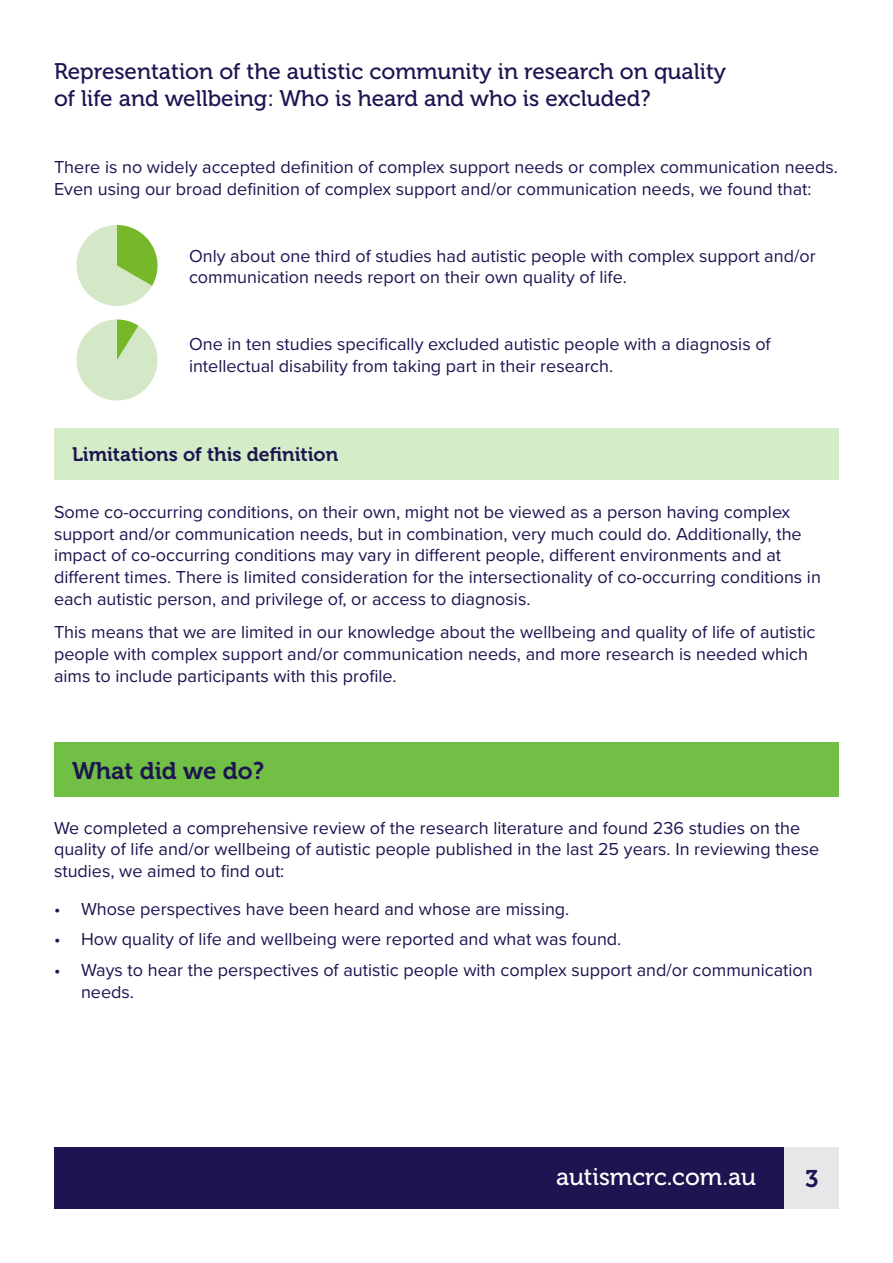
<style>
.page{position:relative;width:893px;height:1263px;background:#fff}
.page>*{position:absolute;margin:0;border:0;box-sizing:border-box;transform-origin:0 0}
.t1{font:24px "Museo 500";color:#fff}
.H2_-_Box_Header{font:24px "Museo 700";color:#1c1551}
.t2{font:22.5px/27px "Museo 500";color:#1c1551}
.H3_-_in_box{font:19.5px "Museo 700";color:#1c1551}
.Body{font:18px/21.6px "Proxima Nova";color:#1c1551}
</style>
<div class="page">
<div style="left:54px;top:1148px;width:785px;height:61px;background:#1c1551"></div>
<div style="left:785px;top:1148px;width:54px;height:61px;background:#e6e7e9"></div>
<div style="left:54px;top:428px;width:785px;height:51px;background:#d4ecc7"></div>
<div style="left:54px;top:742px;width:785px;height:55px;background:#71bf44"></div>
<svg style="left:76px;top:320px;width:82px;height:80px"></svg>
<svg style="left:76px;top:225px;width:81px;height:81px"></svg>
<p class="t2" style="left:54px;top:58px;width:673px">Representation of the autistic community in research on quality of life and wellbeing: Who is heard and who is excluded?</p>
<p class="Body" style="left:54px;top:156px;width:785px">There is no widely accepted definition of complex support needs or complex communication needs.<br>Even using our broad definition of complex support and/or communication needs, we found that:</p>
<p class="Body" style="left:189px;top:244px;width:628px">Only about one third of studies had autistic people with complex support and/or communication needs report on their own quality of life.</p>
<p class="Body" style="left:189px;top:333px;width:583px">One in ten studies specifically excluded autistic people with a diagnosis of intellectual disability from taking part in their research.</p>
<h3 class="H3_-_in_box" style="left:72px;top:443px;width:268px">Limitations of this definition</h3>
<p class="Body" style="left:54px;top:501px;width:768px">Some co-occurring conditions, on their own, might not be viewed as a person having complex support and/or communication needs, but in combination, very much could do. Additionally, the impact of co-occurring conditions may vary in different people, different environments and at different times. There is limited consideration for the intersectionality of co-occurring conditions in each autistic person, and privilege of, or access to diagnosis.</p>
<p class="Body" style="left:54px;top:621px;width:763px">This means that we are limited in our knowledge about the wellbeing and quality of life of autistic people with complex support and/or communication needs, and more research is needed which aims to include participants with this profile.</p>
<h2 class="H2_-_Box_Header" style="left:72px;top:757px;width:194px">What did we do?</h2>
<p class="Body" style="left:54px;top:816px;width:767px">We completed a comprehensive review of the research literature and found 236 studies on the quality of life and/or wellbeing of autistic people published in the last 25 years. In reviewing these studies, we aimed to find out:</p>
<p class="Body" style="left:54px;top:897px;width:517px">• Whose perspectives have been heard and whose are missing.</p>
<p class="Body" style="left:54px;top:928px;width:569px">• How quality of life and wellbeing were reported and what was found.</p>
<p class="Body" style="left:81px;top:958px;width:733px;text-indent:-27px">• Ways to hear the perspectives of autistic people with complex support and/or communication needs.</p>
<h1 class="t1" style="left:556px;top:1163px;width:202px">autismcrc.com.au</h1>
<h1 class="H2_-_Box_Header" style="left:805px;top:1166px;width:15px">3</h1>
</div>
